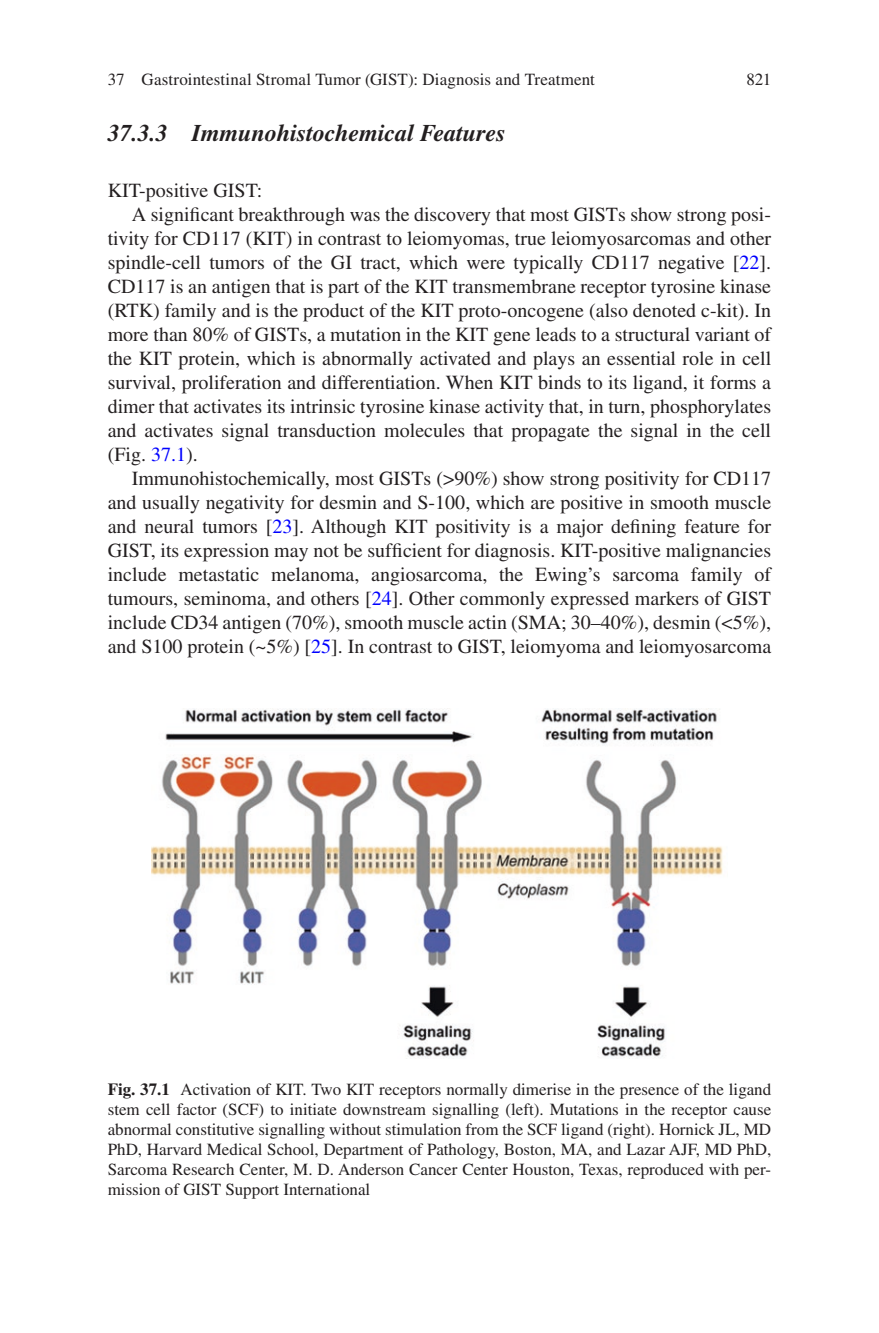
<style>
.page{position:relative;width:879px;height:1333px;background:#fff}
.page>*{position:absolute;margin:0;border:0;box-sizing:border-box;transform-origin:0 0}
.t1{font:italic 700 24px "Mnhrcq Svygyb Times LT Std";color:#231f20}
.t2{font:20px "Rxywgg Lgljvb Times LT Std";color:#231f20}
.t3{font:17px/20px "Rxywgg Lgljvb Times LT Std";color:#231f20;text-align:justify}
.s1{color:#00f}
.s2{font-family:"Lxyvlx Nltvtw Times LT Std";font-weight:700}
</style>
<div class="page">
<img style="left:151px;top:708px;width:572px;height:350px">
<p class="t3" style="left:108px;top:69px;width:489px">37 Gastrointestinal Stromal Tumor (GIST): Diagnosis and Treatment</p>
<p class="t1" style="left:108px;top:119px;width:400px">37.3.3 Immunohistochemical Features</p>
<p class="t3" style="left:746px;top:69px;width:26px">821</p>
<p class="t2" style="left:108px;top:179px;width:156px">KIT-positive GIST:</p>
<p class="t2" style="left:132px;top:203px;width:641px">A significant breakthrough was the discovery that most GISTs show strong posi-</p>
<p class="t2" style="left:108px;top:227px;width:665px">tivity for CD117 (KIT) in contrast to leiomyomas, true leiomyosarcomas and other</p>
<p class="t2" style="left:108px;top:251px;width:665px">spindle-cell tumors of the GI tract, which were typically CD117 negative [<span class="s1">22</span>].</p>
<p class="t2" style="left:108px;top:275px;width:665px">CD117 is an antigen that is part of the KIT transmembrane receptor tyrosine kinase</p>
<p class="t2" style="left:108px;top:299px;width:665px">(RTK) family and is the product of the KIT proto-oncogene (also denoted c-kit). In</p>
<p class="t2" style="left:108px;top:323px;width:665px">more than 80% of GISTs, a mutation in the KIT gene leads to a structural variant of</p>
<p class="t2" style="left:108px;top:347px;width:665px">the KIT protein, which is abnormally activated and plays an essential role in cell</p>
<p class="t2" style="left:108px;top:371px;width:665px">survival, proliferation and differentiation. When KIT binds to its ligand, it forms a</p>
<p class="t2" style="left:108px;top:395px;width:665px">dimer that activates its intrinsic tyrosine kinase activity that, in turn, phosphorylates</p>
<p class="t2" style="left:108px;top:419px;width:665px">and activates signal transduction molecules that propagate the signal in the cell</p>
<p class="t2" style="left:108px;top:443px;width:91px">(Fig. <span class="s1">37.1</span>).</p>
<p class="t2" style="left:132px;top:467px;width:641px">Immunohistochemically, most GISTs (&gt;90%) show strong positivity for CD117</p>
<p class="t2" style="left:108px;top:491px;width:665px">and usually negativity for desmin and S-100, which are positive in smooth muscle</p>
<p class="t2" style="left:108px;top:515px;width:665px">and neural tumors [<span class="s1">23</span>]. Although KIT positivity is a major defining feature for</p>
<p class="t2" style="left:108px;top:539px;width:665px">GIST, its expression may not be sufficient for diagnosis. KIT-positive malignancies</p>
<p class="t2" style="left:108px;top:563px;width:665px">include metastatic melanoma, angiosarcoma, the Ewing’s sarcoma family of</p>
<p class="t2" style="left:108px;top:587px;width:665px">tumours, seminoma, and others [<span class="s1">24</span>]. Other commonly expressed markers of GIST</p>
<p class="t2" style="left:108px;top:611px;width:665px">include CD34 antigen (70%), smooth muscle actin (SMA; 30–40%), desmin (&lt;5%),</p>
<p class="t2" style="left:108px;top:635px;width:665px">and S100 protein (~5%) [<span class="s1">25</span>]. In contrast to GIST, leiomyoma and leiomyosarcoma</p>
<p class="t3" style="left:108px;top:1078px;width:665px"><span class="s2">Fig. 37.1</span> Activation of KIT. Two KIT receptors normally dimerise in the presence of the ligand stem cell factor (SCF) to initiate downstream signalling (left). Mutations in the receptor cause abnormal constitutive signalling without stimulation from the SCF ligand (right). Hornick JL, MD PhD, Harvard Medical School, Department of Pathology, Boston, MA, and Lazar AJF, MD PhD, Sarcoma Research Center, M. D. Anderson Cancer Center Houston, Texas, reproduced with per&shy;mission of GIST Support International</p>
</div>
